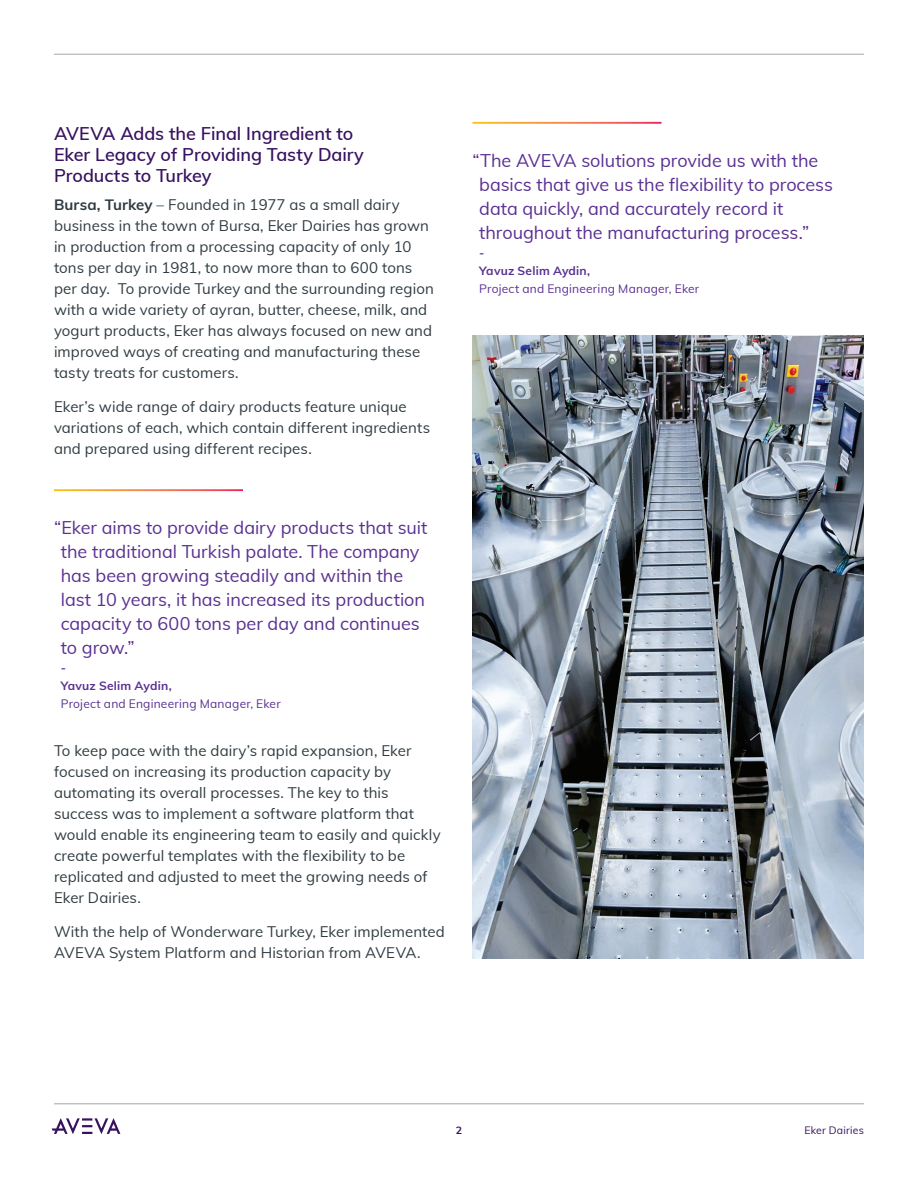
<style>
.page{position:relative;width:918px;height:1188px;background:#fff}
.page>*{position:absolute;margin:0;border:0;box-sizing:border-box;transform-origin:0 0}
.Pull_Quote{font:18px/24px "Muli";color:#5a3092}
.Subheadlines{font:600 18px/21px "Muli";color:#371260}
.Body_Copy{font:15px/21px "Muli";letter-spacing:.005em;color:#2f3b41}
.Pull_Quote_Author_Ti{font:12px/18px "Muli";letter-spacing:.015em;color:#5a3092}
.Pull_Quote_Author_Ti-2{font:700 12px "Muli";color:#5a3092}
.t1{font:10.5px "Muli";letter-spacing:.02em;color:#371260}
.t2{font:700 10.5px "Muli";color:#371260}
.s1{font-weight:700}
</style>
<div class="page">
<hr style="left:54px;top:54px;width:810px;height:1px;background:#a3a7a9">
<hr style="left:54px;top:1104px;width:810px;height:1px;background:#a3a7a9">
<svg style="left:52px;top:1118px;width:68px;height:16px"></svg>
<img style="left:472px;top:336px;width:392px;height:622px">
<p class="Subheadlines" style="left:54px;top:122px;width:311px">AVEVA Adds the Final Ingredient to<br>Eker Legacy of Providing Tasty Dairy<br>Products to Turkey</p>
<p class="Body_Copy" style="left:54px;top:193px;width:381px"><span class="s1">Bursa, Turkey</span> – Founded in 1977 as a small dairy business in the town of Bursa, Eker Dairies has grown in production from a processing capacity of only 10 tons per day in 1981, to now more than to 600 tons per day. To provide Turkey and the surrounding region with a wide variety of ayran, butter, cheese, milk, and yogurt products, Eker has always focused on new and improved ways of creating and manufacturing these tasty treats for customers.</p>
<p class="Body_Copy" style="left:54px;top:396px;width:378px">Eker’s wide range of dairy products feature unique variations of each, which contain different ingredients and prepared using different recipes.</p>
<p class="Pull_Quote" style="left:61px;top:515px;width:368px;text-indent:-7px">“Eker aims to provide dairy products that suit the traditional Turkish palate. The company has been growing steadily and within the last 10 years, it has increased its production capacity to 600 tons per day and continues to grow.”</p>
<p class="Pull_Quote_Author_Ti-2" style="left:61px;top:659px;width:7px">-</p>
<p class="Pull_Quote_Author_Ti" style="left:61px;top:676px;width:221px"><span class="s1">Yavuz Selim Aydin,<br></span>Project and Engineering Manager, Eker</p>
<p class="Body_Copy" style="left:54px;top:739px;width:388px">To keep pace with the dairy’s rapid expansion, Eker focused on increasing its production capacity by automating its overall processes. The key to this success was to implement a software platform that would enable its engineering team to easily and quickly create powerful templates with the flexibility to be replicated and adjusted to meet the growing needs of Eker Dairies.</p>
<p class="Body_Copy" style="left:54px;top:920px;width:392px">With the help of Wonderware Turkey, Eker implemented<br>AVEVA System Platform and Historian from AVEVA.</p>
<p class="Pull_Quote" style="left:479px;top:148px;width:355px;text-indent:-7px">“The AVEVA solutions provide us with the basics that give us the flexibility to process data quickly, and accurately record it throughout the manufacturing process.”</p>
<p class="Pull_Quote_Author_Ti-2" style="left:479px;top:244px;width:7px">-</p>
<p class="Pull_Quote_Author_Ti" style="left:479px;top:261px;width:221px"><span class="s1">Yavuz Selim Aydin,<br></span>Project and Engineering Manager, Eker</p>
<p class="t2" style="left:456px;top:1123px;width:8px">2</p>
<p class="t1" style="left:804px;top:1122px;width:61px">Eker Dairies</p>
</div>
